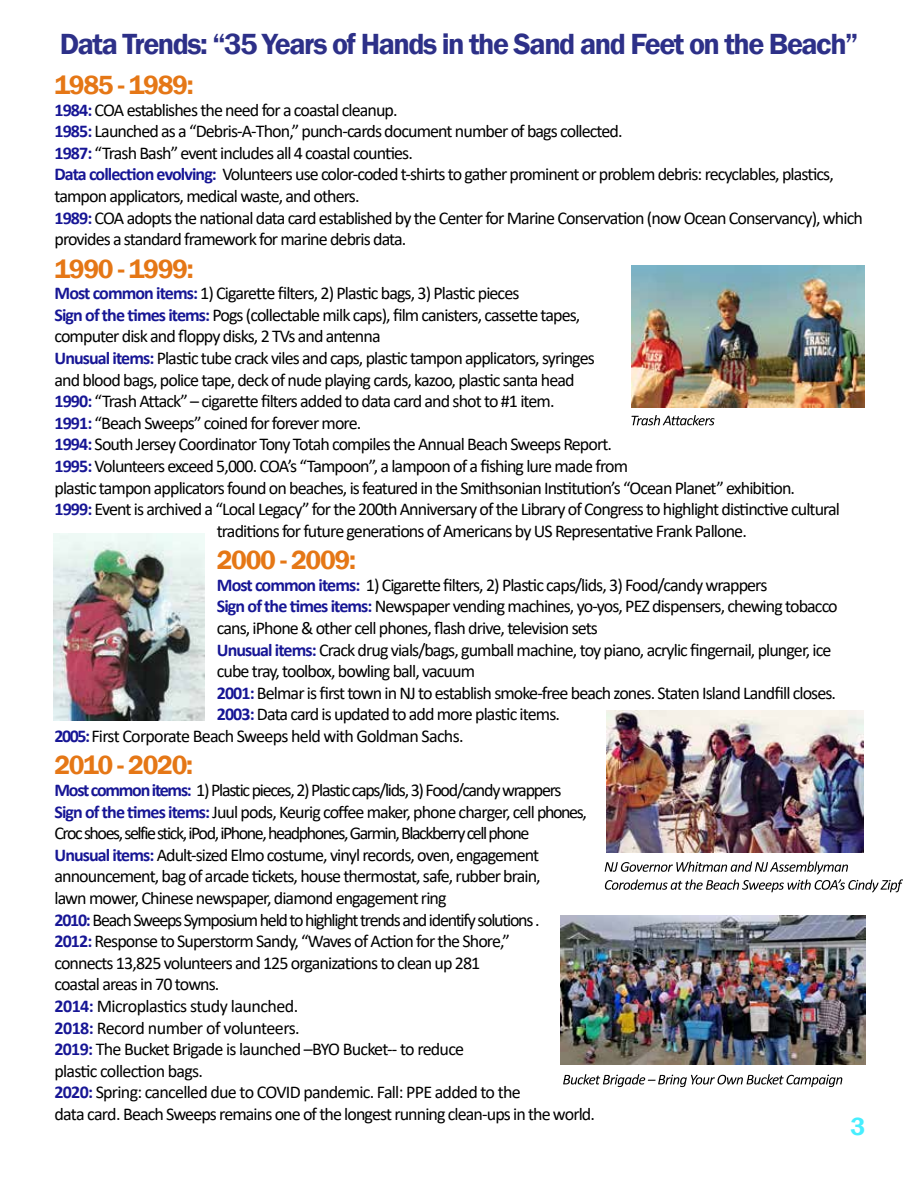
<style>
.page{position:relative;width:918px;height:1188px;background:#fff}
.page>*{position:absolute;margin:0;border:0;box-sizing:border-box;transform-origin:0 0}
.t1{font:600 30px "Franklin Gothic";letter-spacing:-.05em;color:#2d3088}
.t2{font:600 27px "Franklin Gothic";letter-spacing:-.05em;color:#e57716}
.t3{font:600 25.5px "Franklin Gothic";color:#47eefe}
.t4{font:18px/21.6px "Calibri";letter-spacing:-.05em;color:#000}
.s1{font-weight:700;color:#171695}
</style>
<div class="page">
<img style="left:606px;top:710px;width:258px;height:142px">
<img style="left:53px;top:533px;width:152px;height:187px">
<img style="left:561px;top:915px;width:304px;height:150px">
<img style="left:632px;top:266px;width:233px;height:142px">
<svg style="left:632px;top:415px;width:83px;height:10px"></svg>
<svg style="left:605px;top:861px;width:298px;height:31px"></svg>
<svg style="left:563px;top:1074px;width:279px;height:13px"></svg>
<h1 class="t1" style="left:60px;top:25px;width:800px">Data Trends: “35 Years of Hands in the Sand and Feet on the Beach”</h1>
<h2 class="t2" style="left:55px;top:68px;width:141px">1985 - 1989:</h2>
<p class="t4" style="left:55px;top:98px;width:810px"><span class="s1">1984:</span> COA establishes the need for a coastal cleanup.<br><span class="s1">1985:</span> Launched as a “Debris-A-Thon,” punch-cards document number of bags collected.<br><span class="s1">1987:</span> “Trash Bash” event includes all 4 coastal counties.<br><span class="s1">Data collection evolving:</span> Volunteers use color-coded t-shirts to gather prominent or problem debris: recyclables, plastics, tampon applicators, medical waste, and others.<br><span class="s1">1989:</span> COA adopts the national data card established by the Center for Marine Conservation (now Ocean Conservancy), which provides a standard framework for marine debris data.</p>
<h2 class="t2" style="left:55px;top:252px;width:141px">1990 - 1999:</h2>
<p class="t4" style="left:55px;top:282px;width:466px"><span class="s1">Most common items:</span> 1) Cigarette filters, 2) Plastic bags, 3) Plastic pieces</p>
<p class="t4" style="left:55px;top:303px;width:527px"><span class="s1">Sign of the times items:</span> Pogs (collectable milk caps), film canisters, cassette tapes,</p>
<p class="t4" style="left:55px;top:325px;width:328px">computer disk and floppy disks, 2 TVs and antenna</p>
<p class="t4" style="left:55px;top:347px;width:542px"><span class="s1">Unusual items:</span> Plastic tube crack viles and caps, plastic tampon applicators, syringes</p>
<p class="t4" style="left:55px;top:368px;width:522px">and blood bags, police tape, deck of nude playing cards, kazoo, plastic santa head</p>
<p class="t4" style="left:55px;top:390px;width:502px"><span class="s1">1990:</span> “Trash Attack” – cigarette filters added to data card and shot to #1 item.</p>
<p class="t4" style="left:55px;top:411px;width:308px"><span class="s1">1991:</span> “Beach Sweeps” coined for forever more.</p>
<p class="t4" style="left:55px;top:433px;width:559px"><span class="s1">1994:</span> South Jersey Coordinator Tony Totah compiles the Annual Beach Sweeps Report.</p>
<p class="t4" style="left:55px;top:455px;width:575px"><span class="s1">1995:</span> Volunteers exceed 5,000. COA’s “Tampoon”, a lampoon of a fishing lure made from</p>
<p class="t4" style="left:55px;top:476px;width:742px">plastic tampon applicators found on beaches, is featured in the Smithsonian Institution’s “Ocean Planet” exhibition.</p>
<p class="t4" style="left:55px;top:498px;width:787px"><span class="s1">1999:</span> Event is archived a “Local Legacy” for the 200th Anniversary of the Library of Congress to highlight distinctive cultural</p>
<p class="t4" style="left:217px;top:519px;width:532px">traditions for future generations of Americans by US Representative Frank Pallone.</p>
<h2 class="t2" style="left:217px;top:543px;width:141px">2000 - 2009:</h2>
<p class="t4" style="left:217px;top:573px;width:552px"><span class="s1">Most common items:</span> 1) Cigarette filters, 2) Plastic caps/lids, 3) Food/candy wrappers</p>
<p class="t4" style="left:217px;top:595px;width:622px"><span class="s1">Sign of the times items:</span> Newspaper vending machines, yo-yos, PEZ dispensers, chewing tobacco</p>
<p class="t4" style="left:217px;top:617px;width:383px">cans, iPhone &amp; other cell phones, flash drive, television sets</p>
<p class="t4" style="left:217px;top:638px;width:616px"><span class="s1">Unusual items:</span> Crack drug vials/bags, gumball machine, toy piano, acrylic fingernail, plunger, ice</p>
<p class="t4" style="left:217px;top:660px;width:260px">cube tray, toolbox, bowling ball, vacuum</p>
<p class="t4" style="left:217px;top:681px;width:621px"><span class="s1">2001:</span> Belmar is first town in NJ to establish smoke-free beach zones. Staten Island Landfill closes.</p>
<p class="t4" style="left:217px;top:703px;width:345px"><span class="s1">2003:</span> Data card is updated to add more plastic items.</p>
<p class="t4" style="left:55px;top:725px;width:411px"><span class="s1">2005:</span> First Corporate Beach Sweeps held with Goldman Sachs.</p>
<h2 class="t2" style="left:55px;top:749px;width:140px">2010 - 2020:</h2>
<p class="t4" style="left:55px;top:779px;width:542px"><span class="s1">Most common items:</span> 1) Plastic pieces, 2) Plastic caps/lids, 3) Food/candy wrappers<br><span class="s1">Sign of the times items:</span> Juul pods, Keurig coffee maker, phone charger, cell phones, Croc shoes, selfie stick, iPod, iPhone, headphones, Garmin, Blackberry cell phone<br><span class="s1">Unusual items:</span> Adult-sized Elmo costume, vinyl records, oven, engagement announcement, bag of arcade tickets, house thermostat, safe, rubber brain,<br>lawn mower, Chinese newspaper, diamond engagement ring<br><span class="s1">2010:</span> Beach Sweeps Symposium held to highlight trends and identify solutions .<br><span class="s1">2012:</span> Response to Superstorm Sandy, “Waves of Action for the Shore,”<br>connects 13,825 volunteers and 125 organizations to clean up 281<br>coastal areas in 70 towns.<br><span class="s1">2014:</span> Microplastics study launched.<br><span class="s1">2018:</span> Record number of volunteers.<br><span class="s1">2019:</span> The Bucket Brigade is launched –BYO Bucket-- to reduce<br>plastic collection bags.<br><span class="s1">2020:</span> Spring: cancelled due to COVID pandemic. Fall: PPE added to the<br>data card. Beach Sweeps remains one of the longest running clean-ups in the world.</p>
<h3 class="t3" style="left:850px;top:1111px;width:16px">3</h3>
</div>
